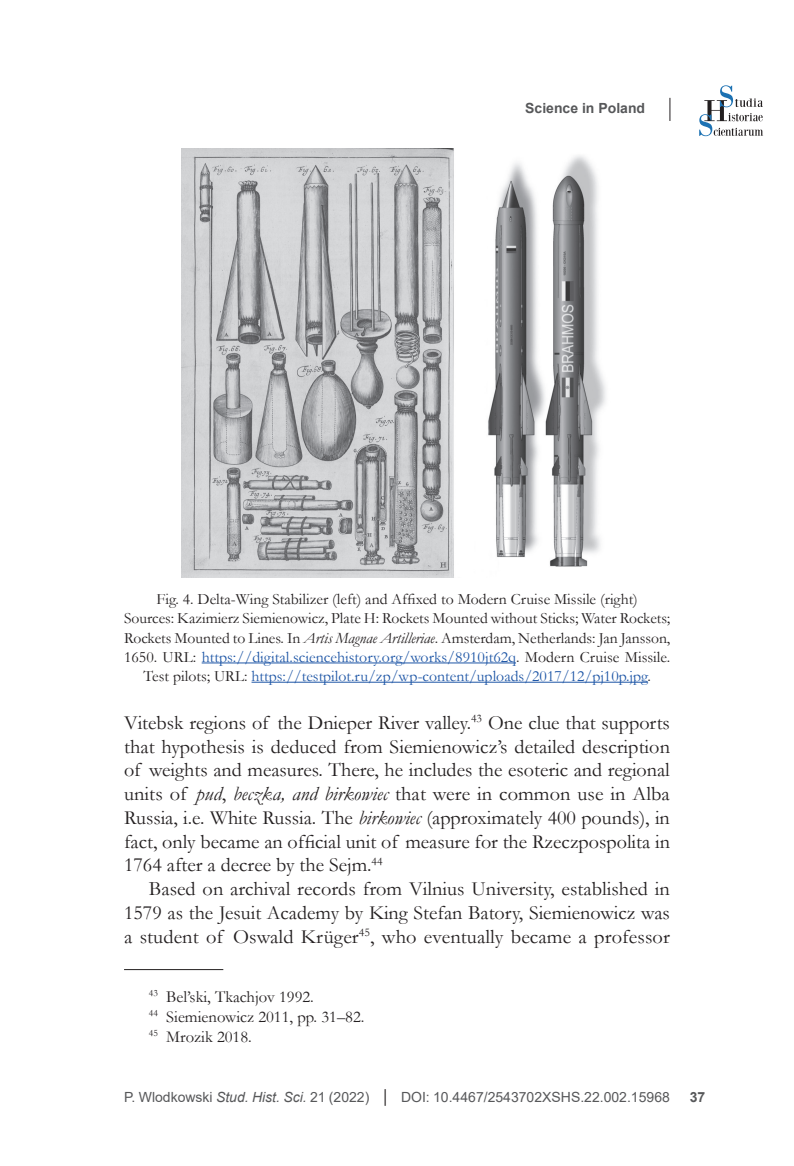
<style>
.page{position:relative;width:794px;height:1166px;background:#fff}
.page>*{position:absolute;margin:0;border:0;box-sizing:border-box;transform-origin:0 0}
.t1{font:20.12px/23.8px "Garamond";color:#231f20;text-align:justify}
.t2{font:16.62px/20.1px "Garamond";color:#231f20}
.t3{font:15.75px/19.2px "Garamond";color:#231f20;text-align:center}
.t4{font:14px "Arial";color:#57585a}
.t5{font:700 14px "Arial";color:#57585a}
.s1{font-style:italic}
.s2{color:#1e56a6}
.s3{font-size:17.5px;color:#231f20}
</style>
<div class="page">
<svg style="left:699px;top:85px;width:64px;height:51px"></svg>
<svg style="left:669px;top:98px;width:1px;height:23px"></svg>
<hr style="left:124px;top:969px;width:99px;height:1px;background:#231f20">
<hr style="left:202px;top:662px;width:314px;height:1px;background:#1e56a6">
<hr style="left:251px;top:682px;width:396px;height:1px;background:#1e56a6">
<img style="left:181px;top:149px;width:425px;height:428px">
<p class="t5" style="left:525px;top:99px;width:121px">Science in Poland</p>
<p class="t3" style="left:124px;top:589px;width:548px">Fig. 4. Delta-Wing Stabilizer (left) and Affixed to Modern Cruise Missile (right)<br>Sources: Kazimierz Siemienowicz, Plate H: Rockets Mounted without Sticks; Water Rockets; Rockets Mounted to Lines. In <span class="s1">Artis Magnae Artilleriae</span>. Amsterdam, Netherlands: Jan Jansson, 1650. URL: <span class="s2">https://digital.sciencehistory.org/works/8910jt62q</span>. Modern Cruise Missile.<br>Test pilots; URL: <span class="s2">https://testpilot.ru/zp/wp-content/uploads/2017/12/pj10p.jpg</span>.</p>
<p class="t1" style="left:124px;top:710px;width:547px">Vitebsk regions of the Dnieper River valley.<sup>43</sup> One clue that supports that hypothesis is deduced from Siemienowicz’s detailed description of weights and measures. There, he includes the esoteric and regional units of <span class="s1">pud</span>, <span class="s1">beczka, and birkowiec</span> that were in common use in Alba Russia, i.e. White Russia. The <span class="s1">birkowiec</span> (approximately 400 pounds), in fact, only became an official unit of measure for the Rzeczpospolita in 1764 after a decree by the Sejm.<sup>44</sup></p>
<p class="t1" style="left:124px;top:876px;width:547px;text-indent:25px">Based on archival records from Vilnius University, established in 1579 as the Jesuit Academy by King Stefan Batory, Siemienowicz was a student of Oswald Krüger<sup>45</sup>, who eventually became a professor</p>
<p class="t2" style="left:149px;top:986px;width:217px"><sup>43</sup> Bel’ski, Tkachjov 1992.<br><sup>44</sup> Siemienowicz 2011, pp. 31–82.<br><sup>45</sup> Mrozik 2018.</p>
<p class="t4" style="left:124px;top:1087px;width:547px">P. Wlodkowski <span class="s1">Stud. Hist. Sci.</span> 21 (2022) <span class="s3">|</span> DOI: 10.4467/2543702XSHS.22.002.15968</p>
<p class="t5" style="left:690px;top:1087px;width:17px">37</p>
</div>
